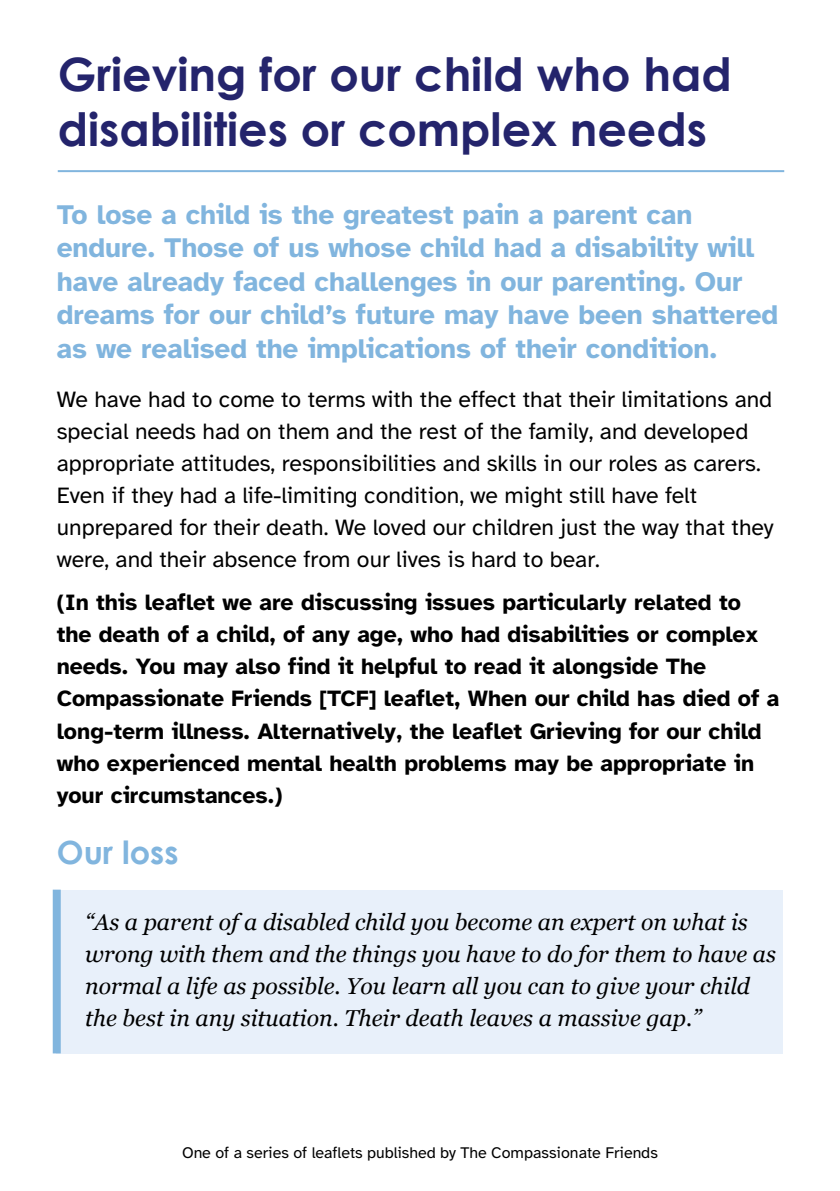
<style>
.page{position:relative;width:840px;height:1191px;background:#fff}
.page>*{position:absolute;margin:0;border:0;box-sizing:border-box;transform-origin:0 0}
.t1{font:700 46px/55.2px "Century Gothic";color:#24246c}
.t2{font:700 32px "Century Gothic";color:#81b5de}
.t3{font:700 28px/33.6px "Atkinson Hyperlegible";color:#81b5de}
.t4{font:700 23px/32px "Atkinson Hyperlegible";color:#000}
.t5{font:23px/32px "Atkinson Hyperlegible";color:#000}
.t6{font:italic 23px/32px "Georgia";color:#000}
.t7{font:16px "Atkinson Hyperlegible";color:#000}
</style>
<div class="page">
<div style="left:57px;top:889px;width:725px;height:164px;background:#e8f0fa"></div>
<div style="left:53px;top:889px;width:8px;height:164px;background:#81b5de"></div>
<hr style="left:58px;top:170px;width:725px;height:2px;background:#81b5de">
<h1 class="t1" style="left:58px;top:45px;width:675px">Grieving for our child who had disabilities or complex needs</h1>
<p class="t3" style="left:57px;top:198px;width:722px">To lose a child is the greatest pain a parent can endure. Those of us whose child had a disability will have already faced challenges in our parenting. Our dreams for our child’s future may have been shattered as we realised the implications of their condition.</p>
<p class="t5" style="left:57px;top:384px;width:718px">We have had to come to terms with the effect that their limitations and special needs had on them and the rest of the family, and developed appropriate attitudes, responsibilities and skills in our roles as carers.<br>Even if they had a life-limiting condition, we might still have felt unprepared for their death. We loved our children just the way that they were, and their absence from our lives is hard to bear.</p>
<p class="t4" style="left:57px;top:587px;width:723px">(In this leaflet we are discussing issues particularly related to the death of a child, of any age, who had disabilities or complex needs. You may also find it helpful to read it alongside The Compassionate Friends [TCF] leaflet, When our child has died of a long-term illness. Alternatively, the leaflet Grieving for our child who experienced mental health problems may be appropriate in your circumstances.)</p>
<h2 class="t2" style="left:57px;top:827px;width:123px">Our loss</h2>
<p class="t6" style="left:85px;top:906px;width:692px">“As a parent of a disabled child you become an expert on what is wrong with them and the things you have to do for them to have as normal a life as possible. You learn all you can to give your child the best in any situation. Their death leaves a massive gap.”</p>
<p class="t7" style="left:182px;top:1144px;width:477px">One of a series of leaflets published by The Compassionate Friends</p>
</div>
